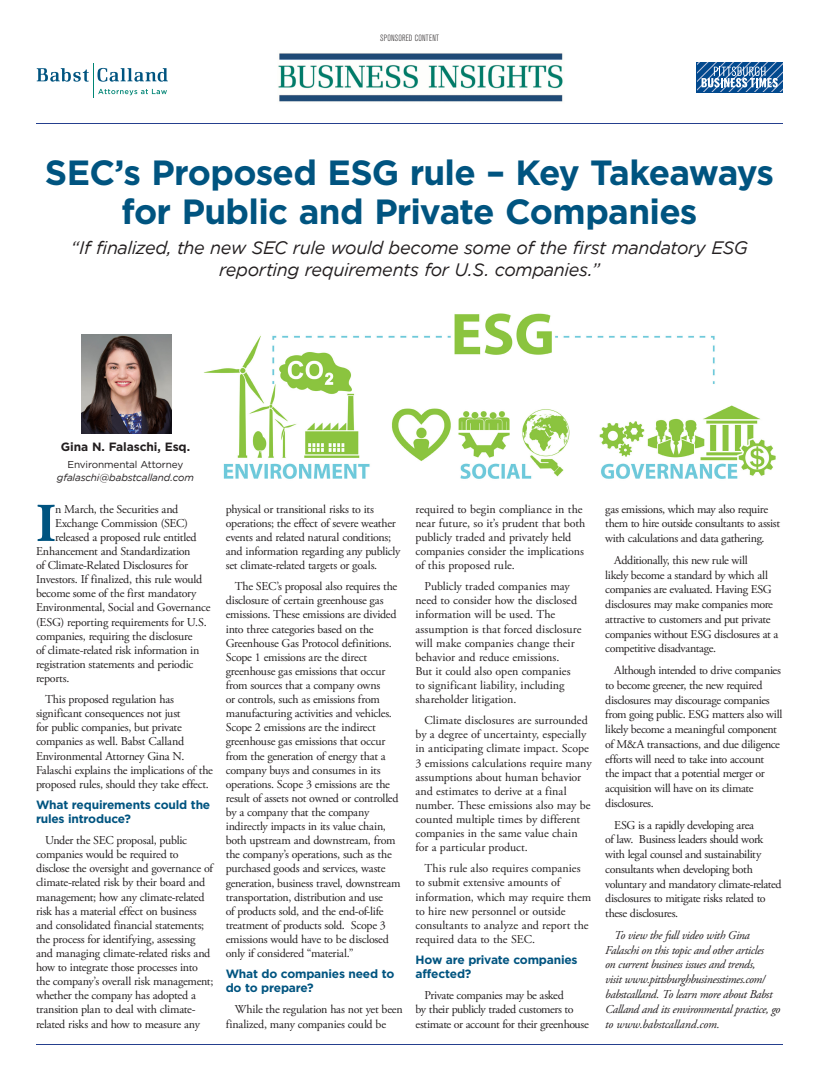
<style>
.page{position:relative;width:819px;height:1080px;background:#fff}
.page>*{position:absolute;margin:0;border:0;box-sizing:border-box;transform-origin:0 0}
.A2-ADDRESS_TEXT{font:700 54.5px "Adobe Garamond Pro";color:#005480}
.A2-ADDRESS_TEXT-2{font:700 35px/39px "Gotham";letter-spacing:-.025em;color:#005480;text-align:center}
.A2-ADDRESS_TEXT-3{font:italic 18px/21.6px "Gotham";letter-spacing:-.02em;color:#231f20;text-align:center}
.A2-ADDRESS_TEXT-4{font:12px/14.1px "Adobe Garamond Pro";letter-spacing:-.02em;color:#231f20}
.A2-ADDRESS_TEXT-5{font:12px/14.1px "Adobe Garamond Pro";color:#231f20}
.A2-ADDRESS_TEXT-6{font:italic 12px/14.8px "Adobe Garamond Pro";letter-spacing:-.03em;color:#231f20}
.A2-ADDRESS_TEXT-7{font:700 12px/14.1px "Gotham";letter-spacing:-.015em;color:#005480}
.A2-ADDRESS_TEXT-8{font:700 12px "Gotham";letter-spacing:-.005em;color:#231f20}
.A2-ADDRESS_TEXT-9{font:italic 10px/13.2px "Gotham";letter-spacing:-.015em;color:#231f20;text-align:center}
.A2-ADDRESS_TEXT-10{font:300 condensed 9px "Akzidenz Grotesk BE";letter-spacing:.02em;color:#231f20}
.s1{font-style:normal}
</style>
<div class="page">
<hr style="left:36px;top:123px;width:747px;height:1px;background:#253f8e">
<img style="left:278px;top:53px;width:285px;height:49px">
<svg style="left:37px;top:68px;width:52px;height:14px"></svg>
<svg style="left:98px;top:68px;width:70px;height:14px"></svg>
<svg style="left:98px;top:89px;width:69px;height:6px"></svg>
<hr style="left:93px;top:64px;width:1px;height:34px;background:#008575">
<svg style="left:696px;top:62px;width:87px;height:30px"></svg>
<svg style="left:697px;top:62px;width:85px;height:30px;background:#5281b1"></svg>
<hr style="left:36px;top:1044px;width:747px;height:1px;background:#253f8e">
<img style="left:204px;top:313px;width:572px;height:166px">
<img style="left:82px;top:334px;width:90px;height:100px">
<p class="A2-ADDRESS_TEXT-10" style="left:380px;top:33px;width:60px">SPONSORED CONTENT</p>
<p class="A2-ADDRESS_TEXT-2" style="left:45px;top:153px;width:731px">SEC’s Proposed ESG rule – Key Takeaways for Public and Private Companies</p>
<p class="A2-ADDRESS_TEXT-3" style="left:71px;top:237px;width:679px">“If finalized, the new SEC rule would become some of the first mandatory ESG reporting requirements for U.S. companies.”</p>
<p class="A2-ADDRESS_TEXT-8" style="left:61px;top:439px;width:131px">Gina N. Falaschi, Esq.</p>
<p class="A2-ADDRESS_TEXT-9" style="left:57px;top:458px;width:139px"><span class="s1">Environmental Attorney </span>gfalaschi@babstcalland.com</p>
<p class="A2-ADDRESS_TEXT" style="left:36px;top:492px;width:22px">I</p>
<p class="A2-ADDRESS_TEXT-4" style="left:55px;top:502px;width:125px">n March, the Securities and</p>
<p class="A2-ADDRESS_TEXT-4" style="left:55px;top:516px;width:135px">Exchange Commission (SEC)</p>
<p class="A2-ADDRESS_TEXT-4" style="left:55px;top:530px;width:143px">released a proposed rule entitled</p>
<p class="A2-ADDRESS_TEXT-4" style="left:36px;top:545px;width:156px">Enhancement and Standardization</p>
<p class="A2-ADDRESS_TEXT-4" style="left:36px;top:559px;width:154px">of Climate-Related Disclosures for</p>
<p class="A2-ADDRESS_TEXT-4" style="left:36px;top:573px;width:168px">Investors. If finalized, this rule would</p>
<p class="A2-ADDRESS_TEXT-4" style="left:36px;top:587px;width:162px">become some of the first mandatory</p>
<p class="A2-ADDRESS_TEXT-4" style="left:36px;top:601px;width:176px">Environmental, Social and Governance</p>
<p class="A2-ADDRESS_TEXT-4" style="left:36px;top:615px;width:172px">(ESG) reporting requirements for U.S.</p>
<p class="A2-ADDRESS_TEXT-4" style="left:36px;top:629px;width:158px">companies, requiring the disclosure</p>
<p class="A2-ADDRESS_TEXT-4" style="left:36px;top:643px;width:165px">of climate-related risk information in</p>
<p class="A2-ADDRESS_TEXT-4" style="left:36px;top:657px;width:159px">registration statements and periodic</p>
<p class="A2-ADDRESS_TEXT-4" style="left:36px;top:672px;width:35px">reports.</p>
<p class="A2-ADDRESS_TEXT-4" style="left:36px;top:693px;width:179px;text-indent:9px">This proposed regulation has significant consequences not just<br>for public companies, but private companies as well. Babst Calland Environmental Attorney Gina N.<br>Falaschi explains the implications of the proposed rules, should they take effect.</p>
<p class="A2-ADDRESS_TEXT-7" style="left:36px;top:797px;width:176px">What requirements could the rules introduce?</p>
<p class="A2-ADDRESS_TEXT-4" style="left:36px;top:834px;width:179px;text-indent:9px">Under the SEC proposal, public companies would be required to disclose the oversight and governance of climate-related risk by their board and management; how any climate-related risk has a material effect on business and consolidated financial statements; the process for identifying, assessing and managing climate-related risks and how to integrate those processes into the company’s overall risk management; whether the company has adopted a transition plan to deal with climate&shy;related risks and how to measure any</p>
<p class="A2-ADDRESS_TEXT-4" style="left:226px;top:502px;width:176px">physical or transitional risks to its operations; the effect of severe weather events and related natural conditions; and information regarding any publicly set climate-related targets or goals.</p>
<p class="A2-ADDRESS_TEXT-4" style="left:226px;top:580px;width:176px;text-indent:9px">The SEC’s proposal also requires the disclosure of certain greenhouse gas emissions. These emissions are divided into three categories based on the Greenhouse Gas Protocol definitions.<br>Scope 1 emissions are the direct greenhouse gas emissions that occur from sources that a company owns<br>or controls, such as emissions from manufacturing activities and vehicles.<br>Scope 2 emissions are the indirect greenhouse gas emissions that occur from the generation of energy that a company buys and consumes in its operations. Scope 3 emissions are the result of assets not owned or controlled by a company that the company indirectly impacts in its value chain, both upstream and downstream, from the company’s operations, such as the purchased goods and services, waste generation, business travel, downstream transportation, distribution and use<br>of products sold, and the end-of-life treatment of products sold. Scope 3 emissions would have to be disclosed only if considered “material.”</p>
<p class="A2-ADDRESS_TEXT-7" style="left:226px;top:967px;width:170px">What do companies need to do to prepare?</p>
<p class="A2-ADDRESS_TEXT-4" style="left:226px;top:1003px;width:178px;text-indent:9px">While the regulation has not yet been finalized, many companies could be</p>
<p class="A2-ADDRESS_TEXT-5" style="left:416px;top:502px;width:171px">required to begin compliance in the near future, so it’s prudent that both publicly traded and privately held companies consider the implications of this proposed rule.</p>
<p class="A2-ADDRESS_TEXT-5" style="left:416px;top:580px;width:167px;text-indent:9px">Publicly traded companies may need to consider how the disclosed information will be used. The assumption is that forced disclosure will make companies change their behavior and reduce emissions.<br>But it could also open companies to significant liability, including shareholder litigation.</p>
<p class="A2-ADDRESS_TEXT-5" style="left:416px;top:714px;width:178px;text-indent:9px">Climate disclosures are surrounded by a degree of uncertainty, especially in anticipating climate impact. Scope 3 emissions calculations require many assumptions about human behavior and estimates to derive at a final number. These emissions also may be counted multiple times by different companies in the same value chain for a particular product.</p>
<p class="A2-ADDRESS_TEXT-5" style="left:416px;top:862px;width:177px;text-indent:9px">This rule also requires companies to submit extensive amounts of information, which may require them to hire new personnel or outside consultants to analyze and report the required data to the SEC.</p>
<p class="A2-ADDRESS_TEXT-7" style="left:416px;top:953px;width:164px">How are private companies affected?</p>
<p class="A2-ADDRESS_TEXT-4" style="left:416px;top:989px;width:175px;text-indent:9px">Private companies may be asked<br>by their publicly traded customers to estimate or account for their greenhouse</p>
<p class="A2-ADDRESS_TEXT-4" style="left:605px;top:502px;width:176px;line-height:14.8px">gas emissions, which may also require them to hire outside consultants to assist with calculations and data gathering.</p>
<p class="A2-ADDRESS_TEXT-4" style="left:605px;top:553px;width:175px;line-height:14.8px;text-indent:9px">Additionally, this new rule will<br>likely become a standard by which all companies are evaluated. Having ESG disclosures may make companies more attractive to customers and put private companies without ESG disclosures at a competitive disadvantage.</p>
<p class="A2-ADDRESS_TEXT-4" style="left:605px;top:663px;width:179px;line-height:14.8px;text-indent:9px">Although intended to drive companies to become greener, the new required disclosures may discourage companies from going public. ESG matters also will likely become a meaningful component of M&amp;A transactions, and due diligence efforts will need to take into account<br>the impact that a potential merger or acquisition will have on its climate disclosures.</p>
<p class="A2-ADDRESS_TEXT-4" style="left:605px;top:818px;width:178px;line-height:14.8px;text-indent:9px">ESG is a rapidly developing area<br>of law. Business leaders should work with legal counsel and sustainability consultants when developing both voluntary and mandatory climate-related disclosures to mitigate risks related to these disclosures.</p>
<p class="A2-ADDRESS_TEXT-6" style="left:605px;top:928px;width:177px;text-indent:9px">To view the full video with Gina Falaschi on this topic and other articles<br>on current business issues and trends,<br>visit www.pittsburghbusinesstimes.com/ babstcalland. To learn more about Babst Calland and its environmental practice, go to www.babstcalland.com.</p>
</div>
